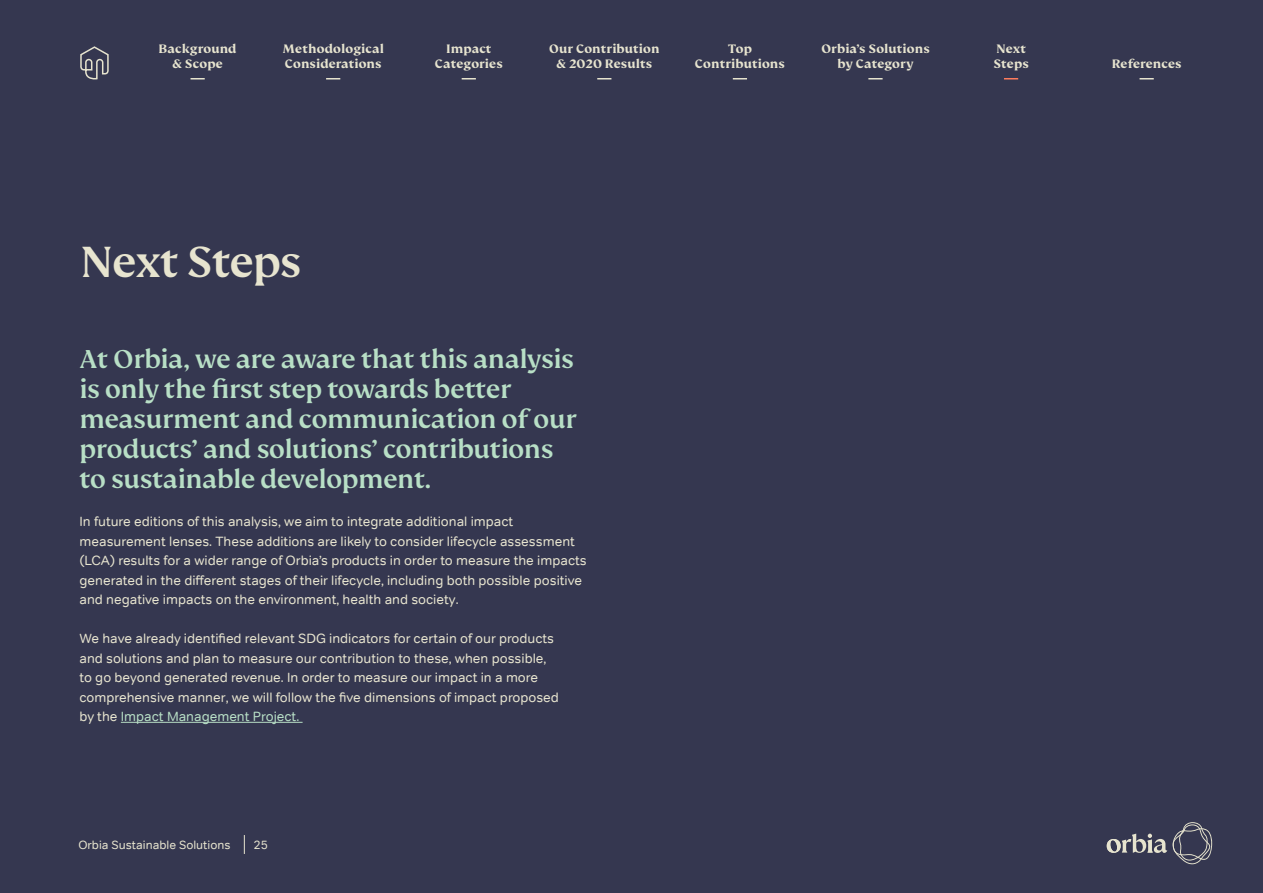
<style>
.page{position:relative;width:1263px;height:893px;background:#353750}
.page>*{position:absolute;margin:0;border:0;box-sizing:border-box;transform-origin:0 0}
.t1{font:500 48px "FS Kim";letter-spacing:-.02em;color:#e7e4cf}
.t2{font:500 28.5px/30px "FS Kim";letter-spacing:-.01em;color:#b8dfc6}
.t3{font:13.5px/19.5px "Tondo Trial";color:#e7e4cf}
.t4{font:700 13.5px/15px "FS Kim";letter-spacing:.01em;color:#e7e4cf;text-align:center}
.t5{font:12px "Tondo Trial";color:#e7e4cf}
.s1{color:#b8dfc6}
</style>
<div class="page">
<svg style="left:191px;top:78px;width:14px;height:2px"></svg>
<svg style="left:326px;top:78px;width:14px;height:2px"></svg>
<svg style="left:597px;top:78px;width:14px;height:2px"></svg>
<svg style="left:733px;top:78px;width:14px;height:2px"></svg>
<svg style="left:868px;top:78px;width:15px;height:2px"></svg>
<svg style="left:1004px;top:78px;width:14px;height:2px"></svg>
<svg style="left:80px;top:46px;width:29px;height:34px"></svg>
<svg style="left:1139px;top:78px;width:15px;height:2px"></svg>
<svg style="left:462px;top:78px;width:14px;height:2px"></svg>
<svg style="left:244px;top:835px;width:1px;height:19px"></svg>
<hr style="left:121px;top:722px;width:182px;height:1px;background:#b8dfc6">
<svg style="left:1107px;top:822px;width:105px;height:42px"></svg>
<p class="t4" style="left:159px;top:42px;width:80px">Background &amp; Scope</p>
<p class="t4" style="left:283px;top:42px;width:103px;text-align:left">Methodological<br>Considerations</p>
<p class="t4" style="left:549px;top:42px;width:112px">Our Contribution &amp; 2020 Results</p>
<p class="t4" style="left:695px;top:42px;width:91px">Top<br>Contributions</p>
<p class="t4" style="left:821px;top:42px;width:110px">Orbia’s Solutions by Category</p>
<p class="t4" style="left:993px;top:42px;width:37px;text-align:left">Next<br>Steps</p>
<p class="t4" style="left:435px;top:42px;width:69px">Impact<br>Categories</p>
<h1 class="t1" style="left:80px;top:235px;width:223px">Next Steps</h1>
<h2 class="t2" style="left:80px;top:344px;width:499px">At Orbia, we are aware that this analysis is only the first step towards better measurment and communication of our products’ and solutions’ contributions to sustainable development.</h2>
<p class="t3" style="left:80px;top:512px;width:509px">In future editions of this analysis, we aim to integrate additional impact measurement lenses. These additions are likely to consider lifecycle assessment (LCA) results for a wider range of Orbia’s products in order to measure the impacts generated in the different stages of their lifecycle, including both possible positive and negative impacts on the environment, health and society.</p>
<p class="t3" style="left:80px;top:629px;width:481px">We have already identified relevant SDG indicators for certain of our products and solutions and plan to measure our contribution to these, when possible, to go beyond generated revenue. In order to measure our impact in a more comprehensive manner, we will follow the five dimensions of impact proposed by the <span class="s1">Impact Management Project.</span></p>
<p class="t5" style="left:78px;top:837px;width:154px">Orbia Sustainable Solutions</p>
<p class="t5" style="left:253px;top:837px;width:16px">25</p>
<p class="t4" style="left:1112px;top:57px;width:71px">References</p>
</div>
